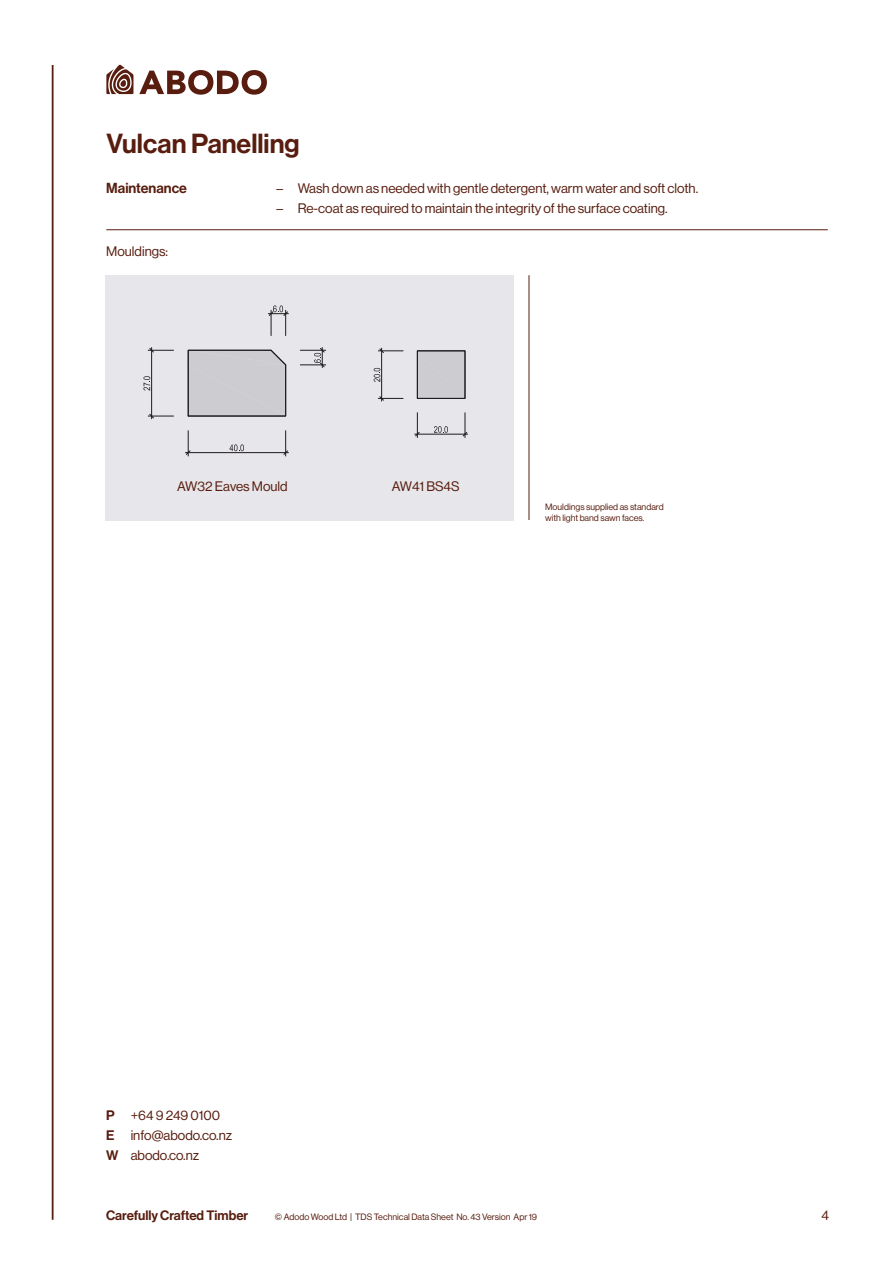
<style>
.page{position:relative;width:893px;height:1263px;background:#fff}
.page>*{position:absolute;margin:0;border:0;box-sizing:border-box;transform-origin:0 0}
.t1{font:27px "N Haas Grotesk DS Pro 65 Md";color:#581d0f}
.t2{font:14.25px "N Haas Grotesk DS Pro 65 Md";color:#581d0f}
.t3{font:13.5px/20.1px "N Haas Grotesk DS Pro 55 Rg";color:#581d0f}
.t4{font:13.35px "N Haas Grotesk DS Pro 65 Md";color:#581d0f}
.t5{font:9px/10.5px "N Haas Grotesk DS Pro 55 Rg";color:#581d0f}
.s1{font-family:"N Haas Grotesk DS Pro 65 Md"}
</style>
<div class="page">
<hr style="left:52px;top:65px;width:2px;height:1155px;background:#581d0f">
<svg style="left:139px;top:70px;width:128px;height:25px"></svg>
<svg style="left:106px;top:65px;width:27px;height:29px"></svg>
<div style="left:106px;top:275px;width:408px;height:246px;background:#e7e6ea"></div>
<hr style="left:106px;top:229px;width:722px;height:1px;background:#581d0f">
<hr style="left:529px;top:275px;width:1px;height:245px;background:#581d0f">
<svg style="left:143px;top:305px;width:184px;height:152px"></svg>
<svg style="left:373px;top:347px;width:95px;height:91px"></svg>
<h1 class="t1" style="left:106px;top:128px;width:195px">Vulcan Panelling</h1>
<p class="t2" style="left:106px;top:180px;width:82px">Maintenance</p>
<p class="t3" style="left:276px;top:178px;width:423px">– Wash down as needed with gentle detergent, warm water and soft cloth.</p>
<p class="t3" style="left:276px;top:199px;width:393px">– Re-coat as required to maintain the integrity of the surface coating.</p>
<p class="t3" style="left:106px;top:241px;width:63px">Mouldings:</p>
<p class="t3" style="left:177px;top:476px;width:112px">AW32 Eaves Mould</p>
<p class="t3" style="left:392px;top:476px;width:69px">AW41 BS4S</p>
<p class="t5" style="left:545px;top:502px;width:120px">Mouldings supplied as standard with light band sawn faces.</p>
<p class="t3" style="left:106px;top:1105px;width:127px"><span class="s1">P</span> +64 9 249 0100<br><span class="s1">E</span> info@abodo.co.nz<br><span class="s1">W</span> abodo.co.nz</p>
<p class="t4" style="left:106px;top:1207px;width:144px">Carefully Crafted Timber</p>
<p class="t5" style="left:275px;top:1212px;width:264px">© Adodo Wood Ltd | TDS Technical Data Sheet No. 43 Version Apr 19</p>
<p class="t3" style="left:821px;top:1205px;width:9px">4</p>
</div>
